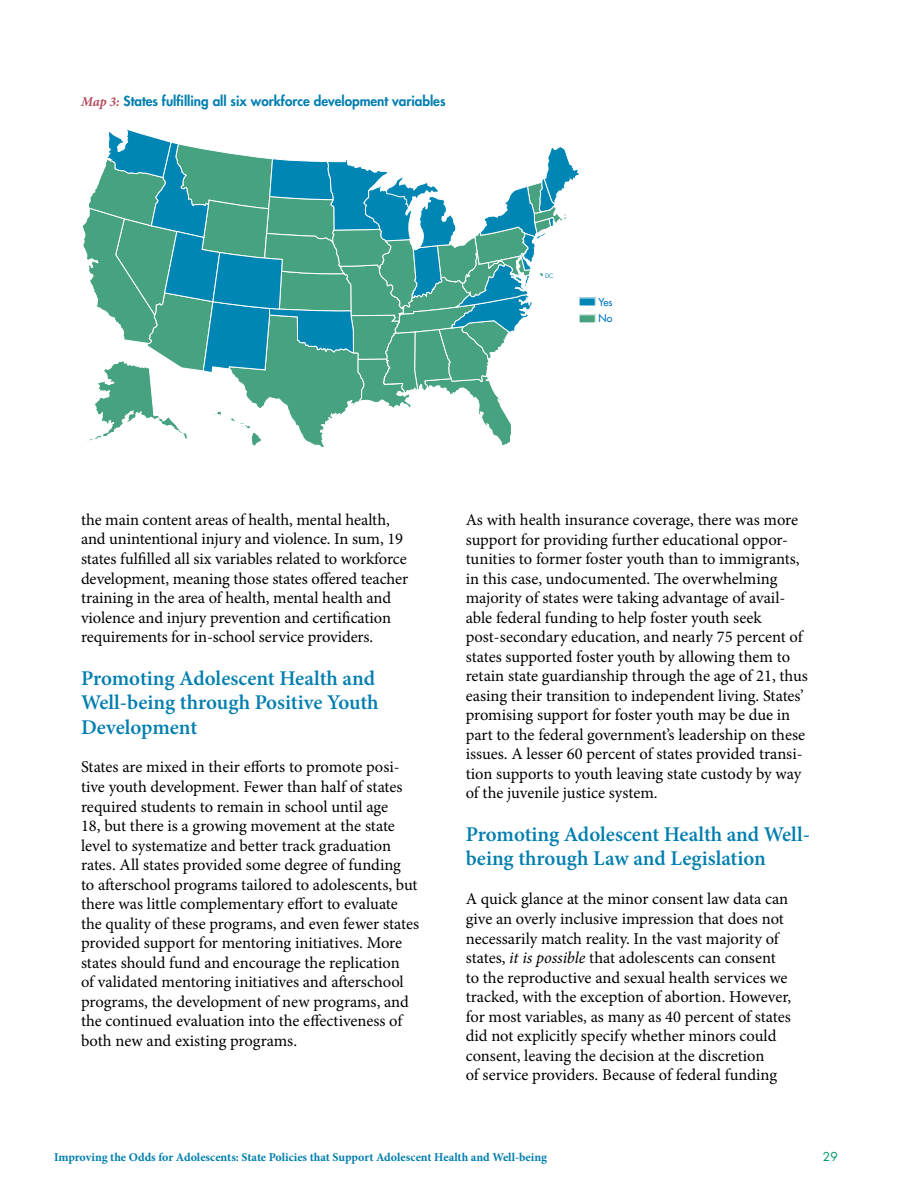
<style>
.page{position:relative;width:918px;height:1188px;background:#fff}
.page>*{position:absolute;margin:0;border:0;box-sizing:border-box;transform-origin:0 0}
.t1{font:600 21px/24px "Minion Pro";color:#007eaf}
.t2{font:16.5px/19.5px "Minion Pro";letter-spacing:-.005em;color:#000}
.t3{font:800 13.5px "Futura";color:#007eaf}
.t4{font:700 12px "Minion Pro";color:#007eaf}
.t5{font:12px "Futura";color:#009466}
.t6{font:10.5px/17px "Futura";color:#0076c0}
.t7{font:6px "Futura";color:#007eaf}
.s1{font-family:"Minion Pro";font-weight:700;font-style:italic;color:#b54a5e}
.s2{font-style:italic}
</style>
<div class="page">
<div style="left:579px;top:315px;width:16px;height:8px;background:#47a27f"></div>
<div style="left:579px;top:298px;width:16px;height:8px;background:#0086b4"></div>
<svg style="left:82px;top:129px;width:499px;height:318px"></svg>
<p class="t3" style="left:81px;top:93px;width:366px"><span class="s1">Map 3:</span> States fulfilling all six workforce development variables</p>
<p class="t7" style="left:545px;top:272px;width:10px">DC</p>
<p class="t6" style="left:598px;top:293px;width:16px">Yes<br>No</p>
<p class="t2" style="left:81px;top:510px;width:329px">the main content areas of health, mental health, and unintentional injury and violence. In sum, 19 states fulfilled all six variables related to workforce development, meaning those states offered teacher training in the area of health, mental health and violence and injury prevention and certification requirements for in-school service providers.</p>
<p class="t1" style="left:81px;top:667px;width:299px">Promoting Adolescent Health and<br>Well-being through Positive Youth<br>Development</p>
<p class="t2" style="left:81px;top:758px;width:340px">States are mixed in their efforts to promote posi&shy;tive youth development. Fewer than half of states required students to remain in school until age<br>18, but there is a growing movement at the state level to systematize and better track graduation rates. All states provided some degree of funding<br>to afterschool programs tailored to adolescents, but there was little complementary effort to evaluate the quality of these programs, and even fewer states provided support for mentoring initiatives. More states should fund and encourage the replication<br>of validated mentoring initiatives and afterschool programs, the development of new programs, and the continued evaluation into the effectiveness of both new and existing programs.</p>
<p class="t2" style="left:466px;top:510px;width:344px">As with health insurance coverage, there was more support for providing further educational oppor&shy;tunities to former foster youth than to immigrants, in this case, undocumented. The overwhelming majority of states were taking advantage of avail&shy;able federal funding to help foster youth seek post-secondary education, and nearly 75 percent of states supported foster youth by allowing them to retain state guardianship through the age of 21, thus easing their transition to independent living. States’ promising support for foster youth may be due in part to the federal government’s leadership on these issues. A lesser 60 percent of states provided transi&shy;tion supports to youth leaving state custody by way of the juvenile justice system.</p>
<p class="t1" style="left:466px;top:823px;width:346px">Promoting Adolescent Health and Well&shy;being through Law and Legislation</p>
<p class="t2" style="left:466px;top:890px;width:327px">A quick glance at the minor consent law data can give an overly inclusive impression that does not necessarily match reality. In the vast majority of states, <span class="s2">it is possible</span> that adolescents can consent to the reproductive and sexual health services we tracked, with the exception of abortion. However, for most variables, as many as 40 percent of states did not explicitly specify whether minors could consent, leaving the decision at the discretion<br>of service providers. Because of federal funding</p>
<p class="t4" style="left:54px;top:1149px;width:494px">Improving the Odds for Adolescents: State Policies that Support Adolescent Health and Well-being</p>
<p class="t5" style="left:823px;top:1149px;width:16px">29</p>
</div>
